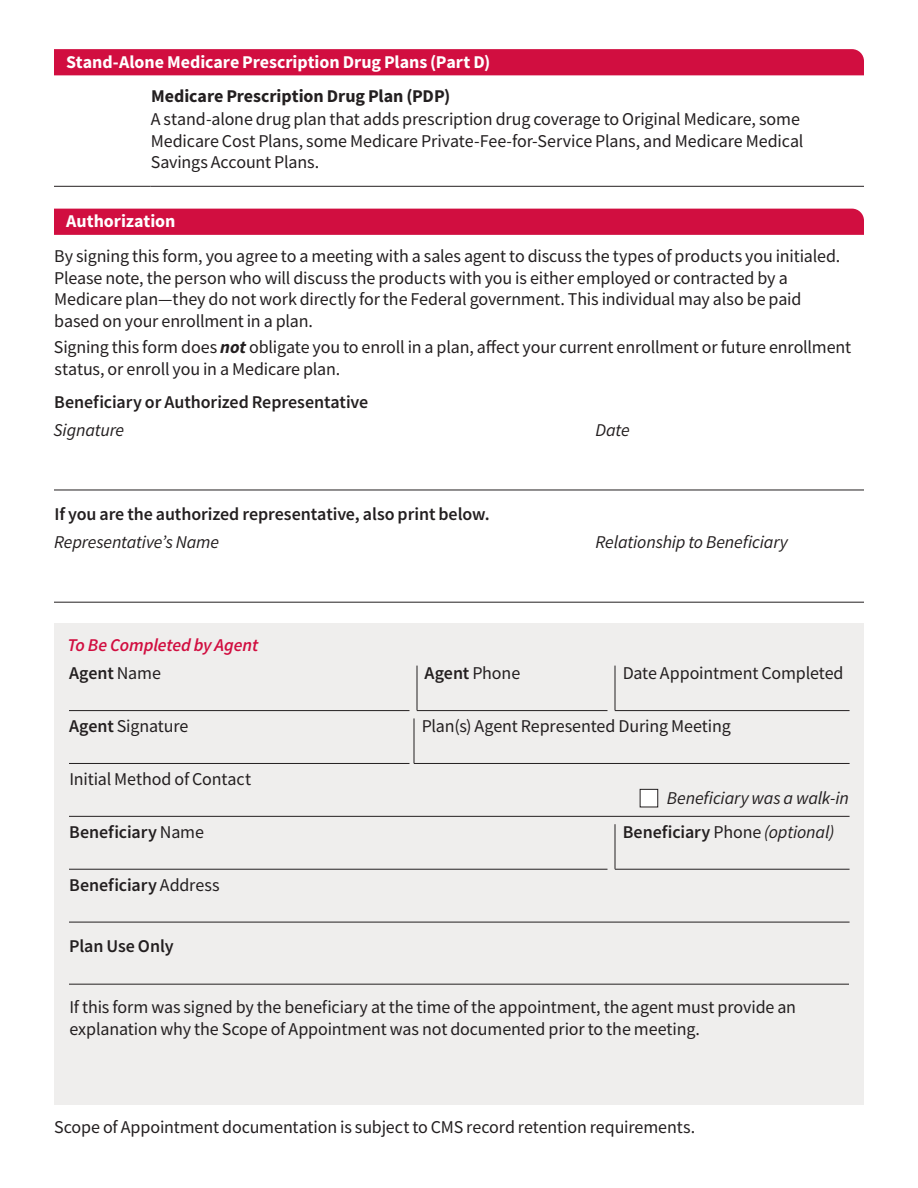
<style>
.page{position:relative;width:918px;height:1188px;background:#fff}
.page>*{position:absolute;margin:0;border:0;box-sizing:border-box;transform-origin:0 0}
.t1{font:18px/21.6px "Source Sans Pro";letter-spacing:-.01em;color:#231f20}
.t2{font:600 18px "Source Sans Pro";letter-spacing:-.005em;color:#231f20}
.t3{font:italic 18px "Source Sans Pro";letter-spacing:-.01em;color:#231f20}
.t4{font:700 18px "Source Sans Pro";letter-spacing:-.005em;color:#fff}
.t5{font:700 18px "Source Sans Pro";letter-spacing:-.005em;color:#231f20}
.t6{font:italic 600 18px/28.5px "Source Sans Pro";letter-spacing:-.01em;color:#d10e40}
.s1{font-weight:700;font-style:italic}
.s2{font-style:normal;color:#231f20}
.s3{font-weight:400;font-style:normal;color:#231f20}
.s4{font-weight:400}
.s5{font-weight:600}
.s6{font-weight:400;font-style:italic}
</style>
<div class="page">
<div style="left:54px;top:49px;width:810px;height:26px;background:#d10e40"></div>
<div style="left:54px;top:209px;width:810px;height:26px;background:#d10e40"></div>
<hr style="left:54px;top:186px;width:97px;height:1px;background:#231f20">
<hr style="left:151px;top:186px;width:713px;height:1px;background:#231f20">
<hr style="left:54px;top:490px;width:810px;height:1px;background:#231f20">
<hr style="left:54px;top:602px;width:810px;height:1px;background:#231f20">
<div style="left:54px;top:624px;width:810px;height:481px;background:#efeeed"></div>
<hr style="left:69px;top:984px;width:780px;height:1px;background:#231f20">
<hr style="left:417px;top:666px;width:1px;height:44px;background:#231f20">
<hr style="left:615px;top:666px;width:1px;height:44px;background:#231f20">
<hr style="left:69px;top:710px;width:341px;height:1px;background:#231f20">
<hr style="left:417px;top:710px;width:191px;height:1px;background:#231f20">
<hr style="left:615px;top:710px;width:235px;height:1px;background:#231f20">
<hr style="left:414px;top:718px;width:1px;height:45px;background:#231f20">
<hr style="left:69px;top:763px;width:341px;height:1px;background:#231f20">
<hr style="left:414px;top:763px;width:436px;height:1px;background:#231f20">
<hr style="left:69px;top:816px;width:781px;height:1px;background:#231f20">
<div style="left:640px;top:789px;width:18px;height:18px;background:#fff"></div>
<div style="left:640px;top:789px;width:18px;height:18px;border:1px solid #231f20"></div>
<hr style="left:615px;top:824px;width:1px;height:45px;background:#231f20">
<hr style="left:69px;top:869px;width:539px;height:1px;background:#231f20">
<hr style="left:615px;top:869px;width:235px;height:1px;background:#231f20">
<hr style="left:69px;top:922px;width:781px;height:1px;background:#231f20">
<p class="t4" style="left:66px;top:49px;width:426px">Stand-Alone Medicare Prescription Drug Plans (Part D)</p>
<p class="t5" style="left:151px;top:84px;width:301px">Medicare Prescription Drug Plan (PDP)</p>
<p class="t1" style="left:151px;top:108px;width:654px">A stand-alone drug plan that adds prescription drug coverage to Original Medicare, some<br>Medicare Cost Plans, some Medicare Private-Fee-for-Service Plans, and Medicare Medical<br>Savings Account Plans.</p>
<p class="t4" style="left:66px;top:209px;width:111px">Authorization</p>
<p class="t1" style="left:54px;top:245px;width:788px">By signing this form, you agree to a meeting with a sales agent to discuss the types of products you initialed.<br>Please note, the person who will discuss the products with you is either employed or contracted by a Medicare plan—they do not work directly for the Federal government. This individual may also be paid based on your enrollment in a plan.</p>
<p class="t1" style="left:54px;top:336px;width:799px">Signing this form does <span class="s1">not</span> obligate you to enroll in a plan, affect your current enrollment or future enrollment status, or enroll you in a Medicare plan.</p>
<p class="t2" style="left:54px;top:390px;width:316px">Beneficiary or Authorized Representative</p>
<p class="t3" style="left:54px;top:418px;width:72px">Signature</p>
<p class="t3" style="left:596px;top:418px;width:36px">Date</p>
<p class="t2" style="left:54px;top:503px;width:437px">If you are the authorized representative, also print below.</p>
<p class="t3" style="left:54px;top:531px;width:167px">Representative’s Name</p>
<p class="t3" style="left:596px;top:531px;width:194px">Relationship to Beneficiary</p>
<p class="t6" style="left:68px;top:630px;width:192px">To Be Completed by Agent<br><span class="s2">Agent</span> <span class="s3">Name</span></p>
<p class="t2" style="left:425px;top:661px;width:97px">Agent <span class="s4">Phone</span></p>
<p class="t1" style="left:623px;top:662px;width:222px">Date Appointment Completed</p>
<p class="t1" style="left:69px;top:715px;width:121px"><span class="s5">Agent</span> Signature</p>
<p class="t1" style="left:422px;top:715px;width:311px">Plan(s) Agent Represented During Meeting</p>
<p class="t1" style="left:69px;top:768px;width:183px">Initial Method of Contact</p>
<p class="t3" style="left:667px;top:787px;width:184px">Beneficiary was a walk-in</p>
<p class="t2" style="left:69px;top:820px;width:136px">Beneficiary <span class="s4">Name</span></p>
<p class="t2" style="left:623px;top:820px;width:213px">Beneficiary <span class="s4">Phone</span> <span class="s6">(optional)</span></p>
<p class="t2" style="left:69px;top:873px;width:152px">Beneficiary <span class="s4">Address</span></p>
<p class="t2" style="left:69px;top:934px;width:106px">Plan Use Only</p>
<p class="t1" style="left:69px;top:996px;width:728px">If this form was signed by the beneficiary at the time of the appointment, the agent must provide an explanation why the Scope of Appointment was not documented prior to the meeting.</p>
<p class="t1" style="left:54px;top:1116px;width:643px">Scope of Appointment documentation is subject to CMS record retention requirements.</p>
</div>
